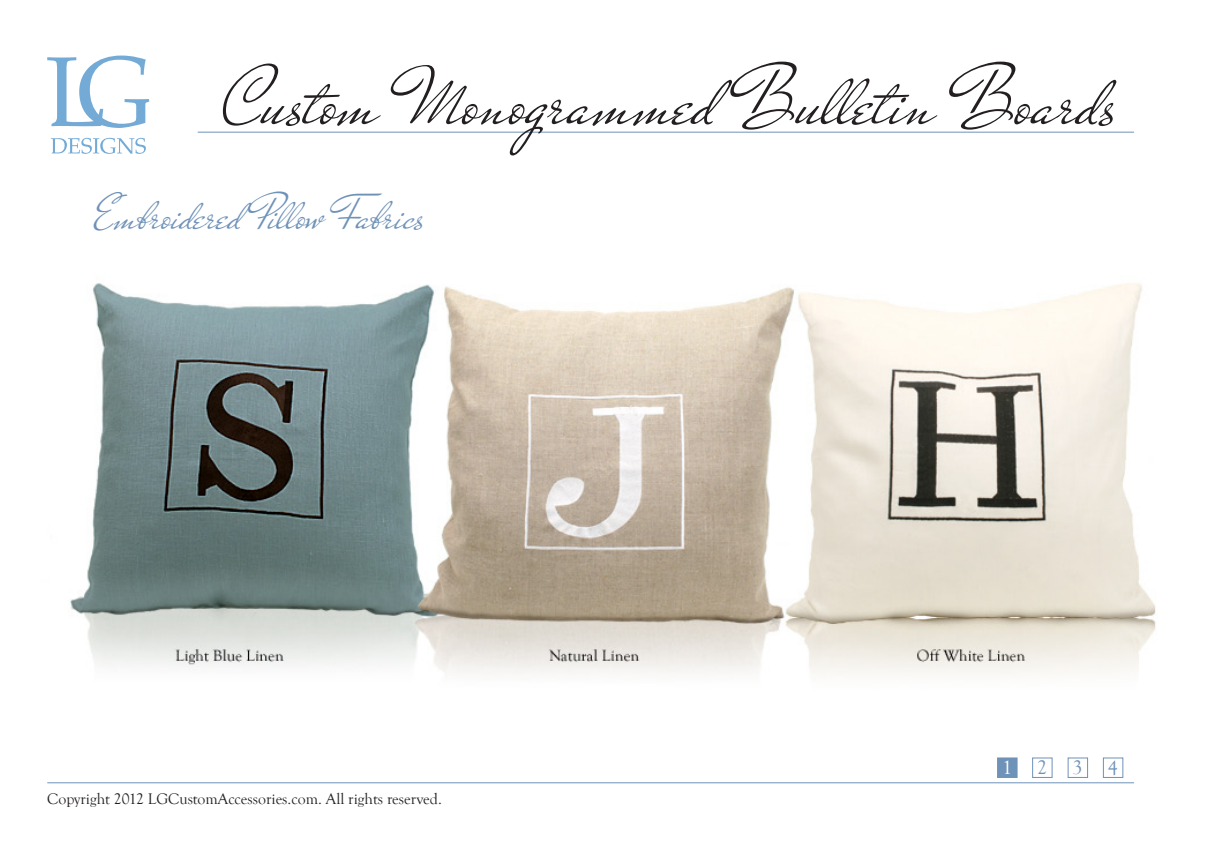
<style>
.page{position:relative;width:1222px;height:844px;background:#fff}
.page>*{position:absolute;margin:0;border:0;box-sizing:border-box;transform-origin:0 0}
.t1{font:83.12px "Mr De Haviland";color:#231f20}
.t2{font:49px "Mr De Haviland";color:#6f92b8}
.t3{font:20.12px "Goudy Old Style T";color:#6f92b8}
.t4{font:20.12px "Goudy Old Style T";color:#fff}
.t5{font:15.75px "Goudy Old Style T";color:#231f20}
</style>
<div class="page">
<hr style="left:198px;top:132px;width:936px;height:1px;background:#6f92b8">
<hr style="left:47px;top:782px;width:1087px;height:1px;background:#6f92b8">
<svg style="left:47px;top:56px;width:102px;height:72px"></svg>
<svg style="left:51px;top:138px;width:95px;height:16px"></svg>
<div style="left:997px;top:758px;width:20px;height:20px;background:#6f92b8"></div>
<div style="left:1032px;top:758px;width:20px;height:20px;border:1px solid #6f92b8"></div>
<div style="left:1068px;top:758px;width:20px;height:20px;border:1px solid #6f92b8"></div>
<div style="left:1103px;top:758px;width:20px;height:20px;border:1px solid #6f92b8"></div>
<img style="left:70px;top:283px;width:1086px;height:392px">
<h1 class="t1" style="left:223px;top:49px;width:895px">Custom Monogrammed Bulletin Boards</h1>
<h2 class="t2" style="left:94px;top:184px;width:331px">Embroidered Pillow Fabrics</h2>
<p class="t5" style="left:47px;top:790px;width:396px">Copyright 2012 LGCustomAccessories.com. All rights reserved.</p>
<p class="t4" style="left:1002px;top:756px;width:12px">1</p>
<p class="t3" style="left:1037px;top:756px;width:12px">2</p>
<p class="t3" style="left:1072px;top:756px;width:12px">3</p>
<p class="t3" style="left:1108px;top:756px;width:12px">4</p>
</div>
